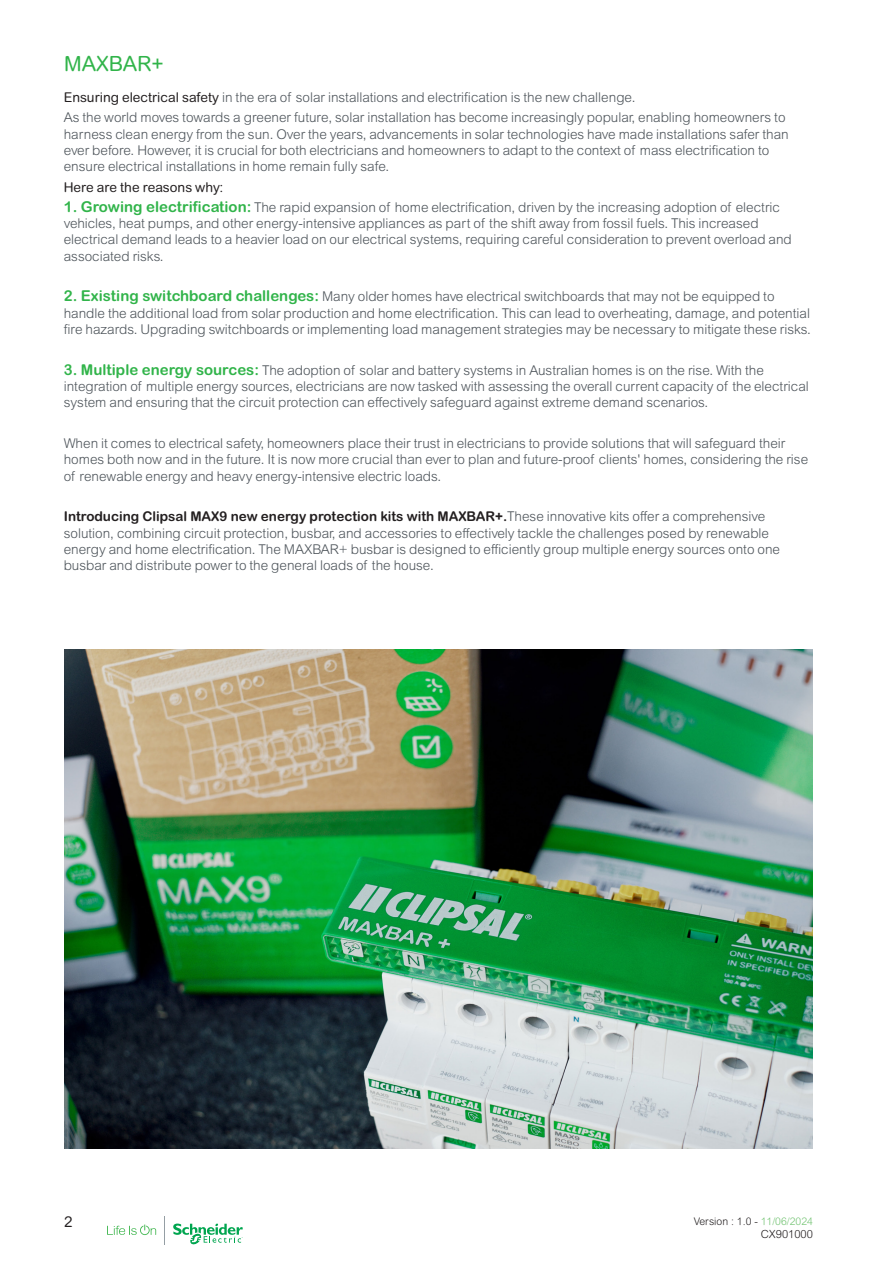
<style>
.page{position:relative;width:893px;height:1263px;background:#fff}
.page>*{position:absolute;margin:0;border:0;box-sizing:border-box;transform-origin:0 0}
.Cell_ReferenceProduct{font:21px "Arial Rounded MT Pro";color:#31b44a}
.t1{font:15px "Arial Rounded MT Pro";color:#231f20}
.Cell_ReferenceProduct-2{font:300 13.5px/16.2px "Arial MT Pro";color:#4d545a}
.Cell_ReferenceProduct-3{font:13.5px "Arial Rounded MT Pro";color:#231f20}
.t2{font:300 11.25px "Arial Rounded MT Pro";color:#231f20}
.t3{font:300 10.5px "Arial Rounded MT Pro";color:#231f20}
.s1{font-family:"Arial Rounded MT Pro";font-weight:400;color:#231f20}
.s2{font-family:"Arial Rounded MT Std";font-weight:700;font-size:15px;color:#31b44a}
.s3{font-family:"Arial Rounded MT Pro";font-weight:700;color:#231f20}
.s4{color:#70c270}
</style>
<div class="page">
<svg style="left:107px;top:1224px;width:49px;height:11px"></svg>
<svg style="left:164px;top:1216px;width:1px;height:29px"></svg>
<svg style="left:173px;top:1223px;width:70px;height:22px"></svg>
<img style="left:64px;top:650px;width:748px;height:498px">
<p class="Cell_ReferenceProduct" style="left:64px;top:51px;width:101px">MAXBAR+</p>
<p class="Cell_ReferenceProduct-2" style="left:64px;top:89px;width:573px"><span class="s1">Ensuring electrical safety</span> in the era of solar installations and electrification is the new challenge.</p>
<p class="Cell_ReferenceProduct-2" style="left:64px;top:110px;width:726px">As the world moves towards a greener future, solar installation has become increasingly popular, enabling homeowners to harness clean energy from the sun. Over the years, advancements in solar technologies have made installations safer than ever before. However, it is crucial for both electricians and homeowners to adapt to the context of mass electrification to ensure electrical installations in home remain fully safe.</p>
<p class="Cell_ReferenceProduct-3" style="left:64px;top:179px;width:161px">Here are the reasons why:</p>
<p class="Cell_ReferenceProduct-2" style="left:64px;top:199px;width:729px"><span class="s2">1. Growing electrification:</span> The rapid expansion of home electrification, driven by the increasing adoption of electric vehicles, heat pumps, and other energy-intensive appliances as part of the shift away from fossil fuels. This increased electrical demand leads to a heavier load on our electrical systems, requiring careful consideration to prevent overload and associated risks.</p>
<p class="Cell_ReferenceProduct-2" style="left:64px;top:289px;width:749px"><span class="s2">2. Existing switchboard challenges:</span> Many older homes have electrical switchboards that may not be equipped to handle the additional load from solar production and home electrification. This can lead to overheating, damage, and potential fire hazards. Upgrading switchboards or implementing load management strategies may be necessary to mitigate these risks.</p>
<p class="Cell_ReferenceProduct-2" style="left:64px;top:362px;width:747px"><span class="s2">3. Multiple energy sources:</span> The adoption of solar and battery systems in Australian homes is on the rise. With the integration of multiple energy sources, electricians are now tasked with assessing the overall current capacity of the electrical system and ensuring that the circuit protection can effectively safeguard against extreme demand scenarios.</p>
<p class="Cell_ReferenceProduct-2" style="left:64px;top:436px;width:746px">When it comes to electrical safety, homeowners place their trust in electricians to provide solutions that will safeguard their homes both now and in the future. It is now more crucial than ever to plan and future-proof clients' homes, considering the rise of renewable energy and heavy energy-intensive electric loads.</p>
<p class="Cell_ReferenceProduct-2" style="left:64px;top:509px;width:718px"><span class="s3">Introducing Clipsal MAX9 new energy protection kits with MAXBAR+.</span>These innovative kits offer a comprehensive solution, combining circuit protection, busbar, and accessories to effectively tackle the challenges posed by renewable energy and home electrification. The MAXBAR+ busbar is designed to efficiently group multiple energy sources onto one busbar and distribute power to the general loads of the house.</p>
<p class="t1" style="left:64px;top:1213px;width:10px">2</p>
<p class="t3" style="left:694px;top:1215px;width:121px">Version : 1.0 - <span class="s4">11/06/2024</span></p>
<p class="t2" style="left:761px;top:1228px;width:54px">CX901000</p>
</div>
